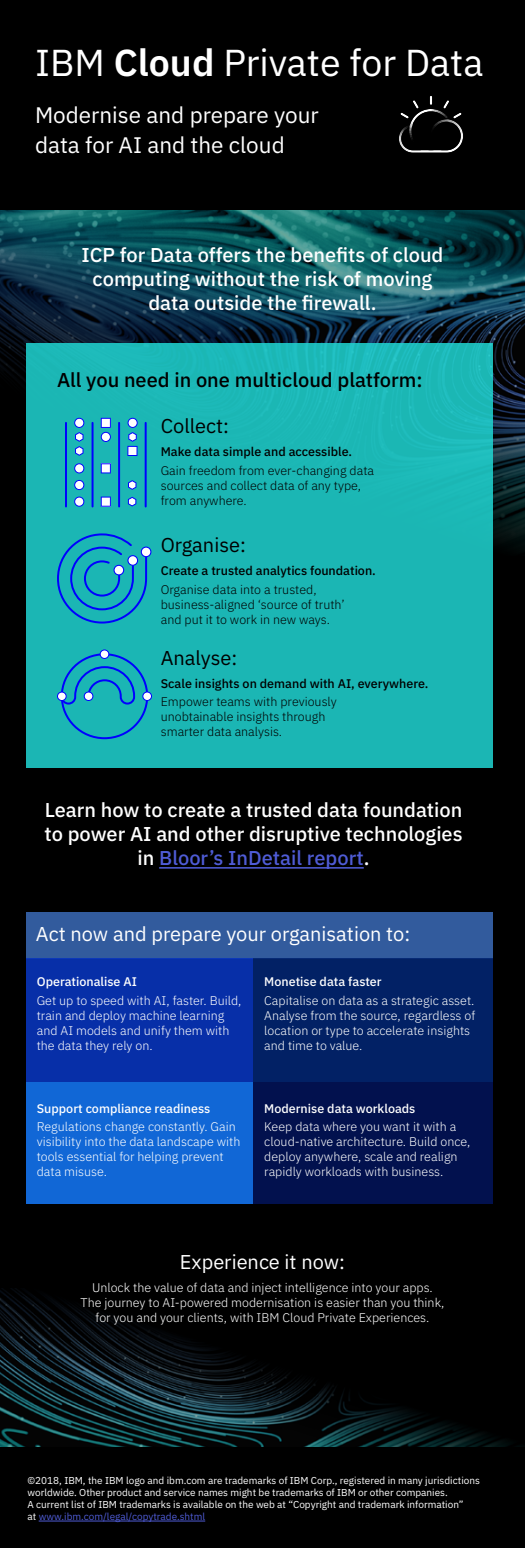
<style>
.page{position:relative;width:525px;height:1548px;background:#fff}
.page>*{position:absolute;margin:0;border:0;box-sizing:border-box;transform-origin:0 0}
.t1{font:37.5px "IBM Plex Sans";color:#fff}
.t2{font:22.5px/29.5px "IBM Plex Sans";color:#fff}
.t3{font:500 20px/24px "IBM Plex Sans";color:#fff;text-align:center}
.t4{font:20px "IBM Plex Sans";color:#fff}
.t5{font:500 20px "IBM Plex Sans";color:#000}
.t6{font:20px "IBM Plex Sans";color:#000}
.t7{font:300 12.5px/15px "IBM Plex Sans";color:#fff}
.t8{font:300 12.5px/15px "IBM Plex Sans";color:#000}
.t9{font:500 12.5px "IBM Plex Sans";color:#000}
.t10{font:500 12.5px "IBM Plex Sans";color:#fff}
.t11{font:10px/12px "IBM Plex Sans";color:#fff}
.s1{font-weight:600}
.s2{color:#4f5cd6}
</style>
<div class="page">
<div style="left:0;top:9px;width:525px;height:1539px;background:#000"></div>
<img style="left:0;top:1288px;width:509px;height:159px">
<img style="left:0;top:210px;width:525px;height:345px">
<div style="left:0;top:0;width:525px;height:209px;background:#000"></div>
<svg style="left:399px;top:96px;width:64px;height:57px"></svg>
<div style="left:26px;top:343px;width:466px;height:424px;background:#1bb6b4"></div>
<hr style="left:65px;top:423px;width:2px;height:83px;background:#00f">
<hr style="left:92px;top:423px;width:2px;height:83px;background:#00f">
<hr style="left:118px;top:423px;width:2px;height:83px;background:#00f">
<hr style="left:145px;top:423px;width:2px;height:83px;background:#00f">
<svg style="left:74px;top:463px;width:10px;height:10px"></svg>
<svg style="left:74px;top:480px;width:10px;height:10px"></svg>
<svg style="left:74px;top:496px;width:10px;height:11px"></svg>
<svg style="left:101px;top:418px;width:10px;height:24px"></svg>
<svg style="left:101px;top:463px;width:10px;height:10px"></svg>
<svg style="left:101px;top:496px;width:10px;height:11px"></svg>
<svg style="left:127px;top:418px;width:11px;height:38px"></svg>
<svg style="left:128px;top:480px;width:8px;height:10px"></svg>
<svg style="left:128px;top:497px;width:8px;height:9px"></svg>
<svg style="left:74px;top:418px;width:10px;height:38px"></svg>
<svg style="left:57px;top:533px;width:94px;height:91px"></svg>
<div style="left:100px;top:650px;width:9px;height:8px;background:#fff;border-radius:50%"></div>
<div style="left:100px;top:649px;width:9px;height:10px;border:1px solid #00f;border-radius:50%"></div>
<svg style="left:61px;top:665px;width:75px;height:40px"></svg>
<div style="left:143px;top:692px;width:9px;height:8px;background:#fff;border-radius:50%"></div>
<div style="left:142px;top:691px;width:10px;height:10px;border:1px solid #00f;border-radius:50%"></div>
<div style="left:58px;top:692px;width:8px;height:8px;background:#fff;border-radius:50%"></div>
<div style="left:57px;top:691px;width:10px;height:10px;border:1px solid #00f;border-radius:50%"></div>
<div style="left:84px;top:692px;width:9px;height:8px;background:#fff;border-radius:50%"></div>
<div style="left:84px;top:691px;width:9px;height:10px;border:1px solid #00f;border-radius:50%"></div>
<hr style="left:159px;top:867px;width:205px;height:1px;background:#4f5cd6">
<div style="left:26px;top:912px;width:466px;height:46px;background:#325b9d"></div>
<div style="left:26px;top:958px;width:227px;height:123px;background:#072fa8"></div>
<div style="left:253px;top:958px;width:239px;height:123px;background:#022165"></div>
<div style="left:26px;top:1081px;width:227px;height:122px;background:#1167d6"></div>
<div style="left:253px;top:1081px;width:239px;height:122px;background:#02114e"></div>
<hr style="left:39px;top:1520px;width:166px;height:1px;background:#4f5cd6">
<h1 class="t1" style="left:35px;top:34px;width:450px">IBM <span class="s1">Cloud</span> Private for Data</h1>
<h2 class="t2" style="left:35px;top:99px;width:285px">Modernise and prepare your data for AI and the cloud</h2>
<h3 class="t3" style="left:82px;top:242px;width:363px">ICP for Data offers the benefits of cloud computing without the risk of moving data outside the firewall.</h3>
<h3 class="t5" style="left:57px;top:364px;width:367px">All you need in one multicloud platform:</h3>
<h3 class="t6" style="left:161px;top:411px;width:70px">Collect:</h3>
<p class="t9" style="left:161px;top:442px;width:193px">Make data simple and accessible.</p>
<p class="t8" style="left:161px;top:462px;width:215px">Gain freedom from ever-changing data sources and collect data of any type, from anywhere.</p>
<h3 class="t6" style="left:161px;top:530px;width:87px">Organise:</h3>
<p class="t9" style="left:161px;top:560px;width:217px">Create a trusted analytics foundation.</p>
<p class="t8" style="left:161px;top:580px;width:185px">Organise data into a trusted, business-aligned ‘source of truth’ and put it to work in new ways.</p>
<h3 class="t6" style="left:161px;top:642px;width:78px">Analyse:</h3>
<p class="t9" style="left:161px;top:673px;width:269px">Scale insights on demand with AI, everywhere.</p>
<p class="t8" style="left:161px;top:693px;width:178px">Empower teams with previously unobtainable insights through smarter data analysis.</p>
<h3 class="t3" style="left:45px;top:796px;width:420px">Learn how to create a trusted data foundation to power AI and other disruptive technologies in <span class="s2">Bloor’s InDetail report</span>.</h3>
<h3 class="t4" style="left:36px;top:919px;width:376px">Act now and prepare your organisation to:</h3>
<p class="t10" style="left:37px;top:971px;width:102px">Operationalise AI</p>
<p class="t7" style="left:37px;top:991px;width:206px">Get up to speed with AI, faster. Build, train and deploy machine learning and AI models and unify them with the data they rely on.</p>
<p class="t10" style="left:264px;top:971px;width:119px">Monetise data faster</p>
<p class="t7" style="left:264px;top:991px;width:212px">Capitalise on data as a strategic asset.<br>Analyse from the source, regardless of location or type to accelerate insights and time to value.</p>
<p class="t10" style="left:37px;top:1098px;width:175px">Support compliance readiness</p>
<p class="t7" style="left:37px;top:1118px;width:205px">Regulations change constantly. Gain visibility into the data landscape with tools essential for helping prevent data misuse.</p>
<p class="t10" style="left:264px;top:1098px;width:153px">Modernise data workloads</p>
<p class="t7" style="left:264px;top:1118px;width:208px">Keep data where you want it with a cloud-native architecture. Build once, deploy anywhere, scale and realign rapidly workloads with business.</p>
<h3 class="t4" style="left:180px;top:1246px;width:167px">Experience it now:</h3>
<p class="t7" style="left:81px;top:1278px;width:365px;text-align:center">Unlock the value of data and inject intelligence into your apps.<br>The journey to AI-powered modernisation is easier than you think, for you and your clients, with IBM Cloud Private Experiences.</p>
<p class="t11" style="left:28px;top:1473px;width:454px">©2018, IBM, the IBM logo and ibm.com are trademarks of IBM Corp., registered in many jurisdictions worldwide. Other product and service names might be trademarks of IBM or other companies.<br>A current list of IBM trademarks is available on the web at “Copyright and trademark information”<br>at <span class="s2">www.ibm.com/legal/copytrade.shtml</span></p>
</div>
